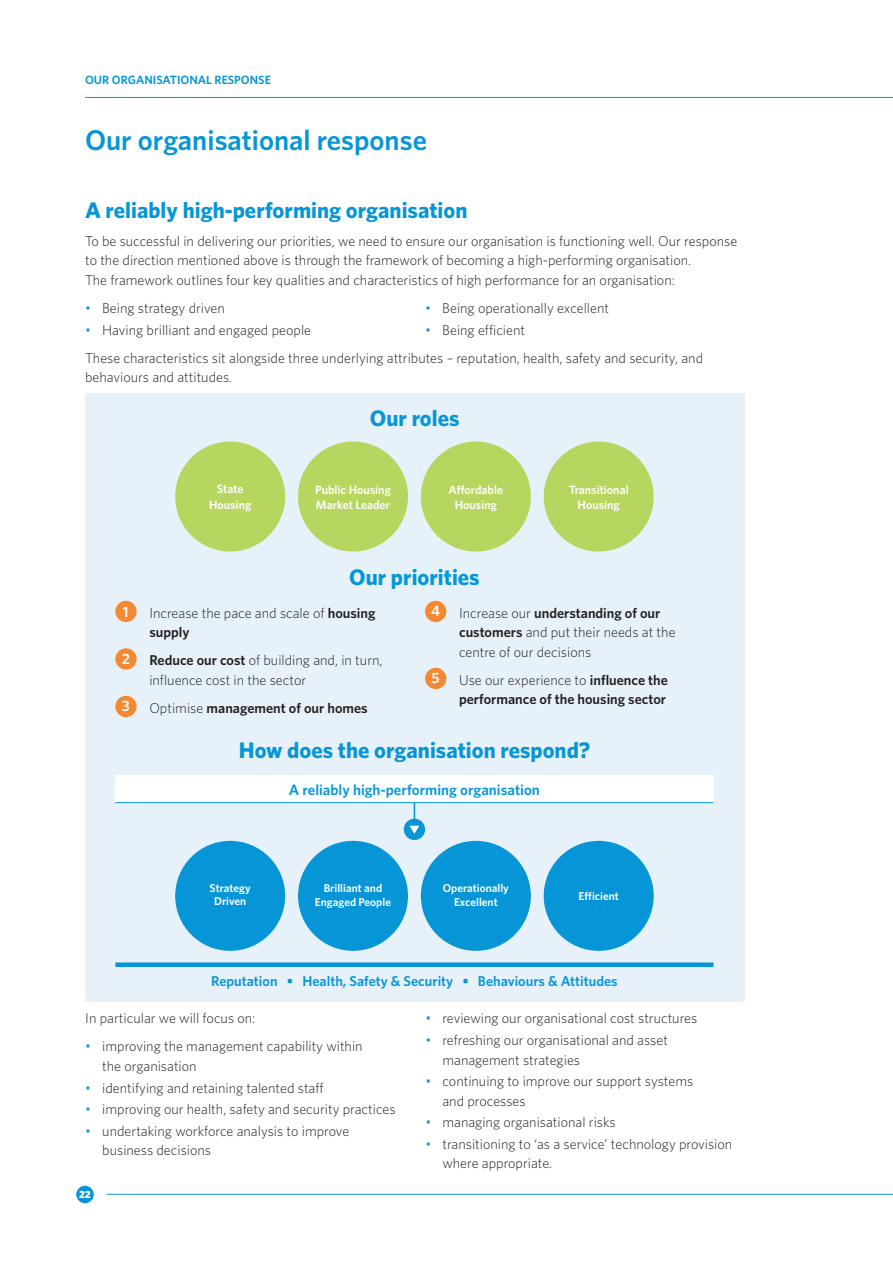
<style>
.page{position:relative;width:893px;height:1263px;background:#fff}
.page>*{position:absolute;margin:0;border:0;box-sizing:border-box;transform-origin:0 0}
.t1{font:600 28.5px "Whitney";color:#0696d7}
.t2{font:700 22.5px "Whitney";color:#0696d7}
.t3{font:600 15px "Whitney";color:#0696d7}
.t4{font:600 15px "Whitney";color:#fff}
.t5{font:300 14.25px/19.5px "Whitney";color:#231f20}
.t6{font:600 14.25px/19.5px "Whitney";color:#231f20}
.t7{font:600 14.25px "Whitney";color:#0696d7}
.t8{font:600 12px/15.6px "Whitney";color:#fff;text-align:center}
.t9{font:600 12px "Whitney";color:#0696d7}
.t10{font:600 11.4px/13.2px "Whitney";color:#fff;text-align:center}
.t11{font:900 10.5px "Whitney";color:#fff}
.s1{color:#0696d7}
.s2{font-weight:600}
.s3{font-weight:300}
</style>
<div class="page">
<div style="left:85px;top:393px;width:659px;height:608px;background:#e6f1f9"></div>
<div style="left:115px;top:601px;width:22px;height:21px;background:#f58932;border-radius:50%"></div>
<div style="left:115px;top:648px;width:22px;height:21px;background:#f58932;border-radius:50%"></div>
<div style="left:115px;top:696px;width:22px;height:21px;background:#f58932;border-radius:50%"></div>
<div style="left:425px;top:601px;width:21px;height:21px;background:#f58932;border-radius:50%"></div>
<div style="left:425px;top:668px;width:21px;height:21px;background:#f58932;border-radius:50%"></div>
<div style="left:175px;top:441px;width:110px;height:110px;background:#b6d65f;border-radius:50%"></div>
<div style="left:298px;top:441px;width:110px;height:110px;background:#b6d65f;border-radius:50%"></div>
<div style="left:421px;top:441px;width:110px;height:110px;background:#b6d65f;border-radius:50%"></div>
<div style="left:544px;top:441px;width:110px;height:110px;background:#b6d65f;border-radius:50%"></div>
<div style="left:115px;top:962px;width:598px;height:5px;background:#0696d7"></div>
<div style="left:175px;top:841px;width:110px;height:110px;background:#0696d7;border-radius:50%"></div>
<div style="left:298px;top:841px;width:110px;height:110px;background:#0696d7;border-radius:50%"></div>
<div style="left:421px;top:841px;width:110px;height:110px;background:#0696d7;border-radius:50%"></div>
<div style="left:544px;top:841px;width:110px;height:110px;background:#0696d7;border-radius:50%"></div>
<div style="left:115px;top:775px;width:598px;height:28px;background:#fff"></div>
<hr style="left:414px;top:803px;width:1px;height:34px;background:#0696d7">
<hr style="left:115px;top:802px;width:598px;height:1px;background:#0696d7">
<div style="left:404px;top:819px;width:21px;height:21px;background:#0696d7;border-radius:50%"></div>
<svg style="left:410px;top:826px;width:9px;height:8px"></svg>
<div style="left:76px;top:1186px;width:18px;height:17px;background:#0696d7;border-radius:50%"></div>
<hr style="left:85px;top:97px;width:808px;height:1px;background:#0696d7">
<hr style="left:107px;top:1194px;width:786px;height:1px;background:#0696d7">
<p class="t9" style="left:85px;top:72px;width:51px">Our organisational</p>
<p class="t9" style="left:215px;top:72px;width:15px">response</p>
<h1 class="t1" style="left:85px;top:121px;width:343px">Our organisational response</h1>
<h2 class="t2" style="left:85px;top:195px;width:384px">A reliably high-performing organisation</h2>
<p class="t5" style="left:85px;top:231px;width:654px">To be successful in delivering our priorities, we need to ensure our organisation is functioning well. Our response to the direction mentioned above is through the framework of becoming a high-performing organisation.<br>The framework outlines four key qualities and characteristics of high performance for an organisation:</p>
<p class="t5" style="left:85px;top:298px;width:141px"><span class="s1">•</span> Being strategy driven</p>
<p class="t5" style="left:85px;top:319px;width:228px"><span class="s1">•</span> Having brilliant and engaged people</p>
<p class="t5" style="left:425px;top:298px;width:185px"><span class="s1">•</span> Being operationally excellent</p>
<p class="t5" style="left:85px;top:315px;width:620px;line-height:28px;text-indent:340px"><span class="s1">•</span> Being efficient<br>These characteristics sit alongside three underlying attributes – reputation, health, safety and security, and</p>
<p class="t5" style="left:85px;top:367px;width:149px">behaviours and attitudes.</p>
<h2 class="t2" style="left:370px;top:403px;width:91px">Our roles</h2>
<p class="t8" style="left:209px;top:481px;width:44px">State<br>Housing</p>
<p class="t8" style="left:315px;top:481px;width:77px;text-align:left">Public Housing<br>Market Leader</p>
<p class="t8" style="left:449px;top:481px;width:56px">Affordable<br>Housing</p>
<p class="t8" style="left:569px;top:481px;width:62px">Transitional<br>Housing</p>
<h2 class="t2" style="left:349px;top:562px;width:132px">Our priorities</h2>
<p class="t4" style="left:123px;top:601px;width:7px">1</p>
<p class="t5" style="left:149px;top:602px;width:228px">Increase the pace and scale of <span class="s2">housing supply</span></p>
<p class="t4" style="left:122px;top:649px;width:10px">2</p>
<p class="t5" style="left:149px;top:650px;width:235px"><span class="s2">Reduce our cost</span> of building and, in turn, influence cost in the sector</p>
<p class="t4" style="left:122px;top:696px;width:9px">3</p>
<p class="t6" style="left:149px;top:698px;width:220px"><span class="s3">Optimise</span> management of our homes</p>
<p class="t4" style="left:431px;top:601px;width:10px">4</p>
<p class="t5" style="left:459px;top:602px;width:218px">Increase our <span class="s2">understanding of our customers</span> and put their needs at the centre of our decisions</p>
<p class="t4" style="left:432px;top:668px;width:10px">5</p>
<p class="t6" style="left:459px;top:670px;width:210px"><span class="s3">Use our experience to</span> influence the performance of the housing sector</p>
<h2 class="t2" style="left:239px;top:735px;width:353px">How does the organisation respond?</h2>
<p class="t3" style="left:289px;top:780px;width:252px">A reliably high-performing organisation</p>
<p class="t10" style="left:210px;top:881px;width:43px">Strategy<br>Driven</p>
<p class="t10" style="left:315px;top:881px;width:78px">Brilliant and<br>Engaged People</p>
<p class="t10" style="left:443px;top:881px;width:68px">Operationally<br>Excellent</p>
<p class="t10" style="left:579px;top:890px;width:42px">Efficient</p>
<p class="t7" style="left:211px;top:972px;width:408px">Reputation • Health, Safety &amp; Security • Behaviours &amp; Attitudes</p>
<p class="t5" style="left:85px;top:1008px;width:172px">In particular we will focus on:</p>
<p class="t5" style="left:102px;top:1036px;width:262px;text-indent:-17px"><span class="s1">•</span> improving the management capability within the organisation</p>
<p class="t5" style="left:85px;top:1077px;width:240px"><span class="s1">•</span> identifying and retaining talented staff</p>
<p class="t5" style="left:85px;top:1099px;width:312px"><span class="s1">•</span> improving our health, safety and security practices</p>
<p class="t5" style="left:102px;top:1121px;width:248px;text-indent:-17px"><span class="s1">•</span> undertaking workforce analysis to improve business decisions</p>
<p class="t11" style="left:79px;top:1187px;width:13px">22</p>
<p class="t5" style="left:425px;top:1008px;width:273px"><span class="s1">•</span> reviewing our organisational cost structures</p>
<p class="t5" style="left:442px;top:1030px;width:227px;text-indent:-17px"><span class="s1">•</span> refreshing our organisational and asset management strategies</p>
<p class="t5" style="left:442px;top:1071px;width:252px;text-indent:-17px"><span class="s1">•</span> continuing to improve our support systems and processes</p>
<p class="t5" style="left:425px;top:1112px;width:192px"><span class="s1">•</span> managing organisational risks</p>
<p class="t5" style="left:442px;top:1134px;width:291px;text-indent:-17px"><span class="s1">•</span> transitioning to ‘as a service’ technology provision where appropriate.</p>
</div>
